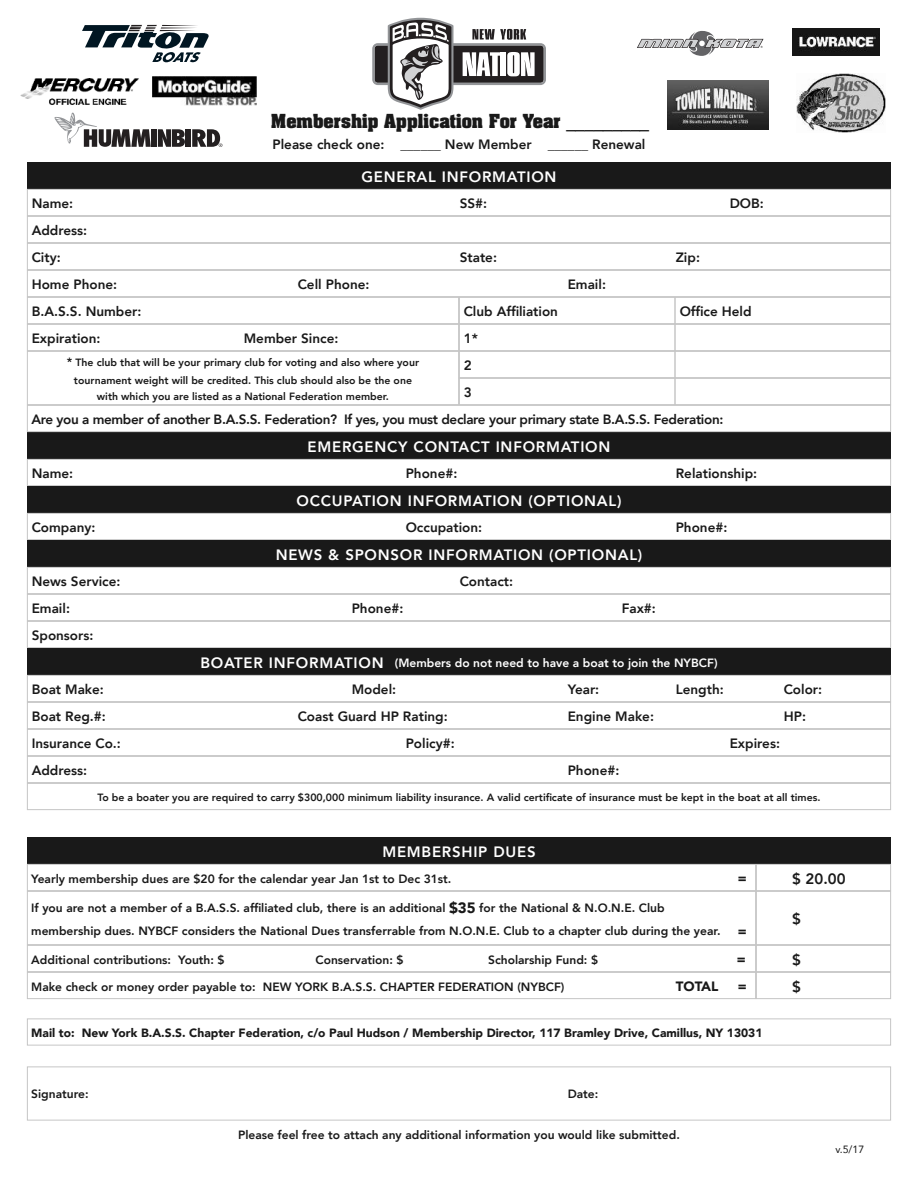
<style>
.page{position:relative;width:918px;height:1188px;background:#fff}
.page>*{position:absolute;margin:0;border:0;box-sizing:border-box;transform-origin:0 0}
.t1{font:700 16.5px "Aachen";color:#191919}
.t2{font:800 15px "Avenir";letter-spacing:.05em;color:#fff}
.t3{font:800 15px "Avenir";color:#191919}
.t4{font:800 13.5px/27px "Avenir";color:#191919}
.t5{font:800 13.5px "Avenir";letter-spacing:-.025em;color:#191919}
.t6{font:900 13.5px "Avenir";color:#191919}
.t7{font:800 12px/23.1px "Avenir";color:#191919}
.t8{font:900 12px "Avenir";color:#191919}
.t9{font:800 12px "Avenir";color:#fff}
.t10{font:800 10.5px/17.1px "Avenir";color:#191919;text-align:center}
.t11{font:10.5px "Avenir";color:#191919}
.s1{font-family:"Arial";font-weight:400}
.s2{font-size:12px}
.s3{font-size:15px}
.s4{font-weight:900;font-size:15px}
</style>
<div class="page">
<svg style="left:372px;top:18px;width:174px;height:92px"></svg>
<div style="left:27px;top:162px;width:864px;height:27px;background:#191919"></div>
<div style="left:27px;top:189px;width:864px;height:27px;border:1px solid #c6c6c6"></div>
<div style="left:27px;top:216px;width:864px;height:27px;border:1px solid #c6c6c6"></div>
<div style="left:27px;top:270px;width:864px;height:27px;border:1px solid #c6c6c6"></div>
<div style="left:27px;top:297px;width:432px;height:27px;border:1px solid #c6c6c6"></div>
<div style="left:459px;top:297px;width:432px;height:27px;border:1px solid #c6c6c6"></div>
<div style="left:27px;top:351px;width:432px;height:54px;border:1px solid #c6c6c6"></div>
<hr style="left:674px;top:297px;width:2px;height:108px;background:#c6c6c6">
<div style="left:459px;top:324px;width:432px;height:27px;border:1px solid #c6c6c6"></div>
<div style="left:459px;top:351px;width:432px;height:27px;border:1px solid #c6c6c6"></div>
<div style="left:459px;top:378px;width:432px;height:27px;border:1px solid #c6c6c6"></div>
<div style="left:27px;top:432px;width:864px;height:27px;background:#191919"></div>
<div style="left:27px;top:459px;width:864px;height:27px;border:1px solid #c6c6c6"></div>
<div style="left:27px;top:486px;width:864px;height:27px;background:#191919"></div>
<div style="left:27px;top:513px;width:864px;height:27px;border:1px solid #c6c6c6"></div>
<div style="left:27px;top:540px;width:864px;height:27px;background:#191919"></div>
<div style="left:27px;top:567px;width:864px;height:27px;border:1px solid #c6c6c6"></div>
<div style="left:27px;top:621px;width:864px;height:27px;border:1px solid #c6c6c6"></div>
<div style="left:27px;top:594px;width:864px;height:27px;border:1px solid #c6c6c6"></div>
<div style="left:27px;top:648px;width:864px;height:27px;background:#191919"></div>
<div style="left:27px;top:675px;width:864px;height:27px;border:1px solid #c6c6c6"></div>
<div style="left:27px;top:702px;width:864px;height:27px;border:1px solid #c6c6c6"></div>
<div style="left:27px;top:729px;width:864px;height:27px;border:1px solid #c6c6c6"></div>
<div style="left:27px;top:783px;width:864px;height:27px;border:1px solid #c6c6c6"></div>
<div style="left:27px;top:837px;width:864px;height:27px;background:#191919"></div>
<div style="left:27px;top:864px;width:729px;height:27px;border:1px solid #c6c6c6"></div>
<div style="left:27px;top:405px;width:864px;height:27px;border:1px solid #c6c6c6"></div>
<div style="left:756px;top:864px;width:135px;height:27px;border:1px solid #c6c6c6"></div>
<div style="left:27px;top:891px;width:729px;height:54px;border:1px solid #c6c6c6"></div>
<div style="left:756px;top:891px;width:135px;height:54px;border:1px solid #c6c6c6"></div>
<div style="left:756px;top:945px;width:135px;height:27px;border:1px solid #c6c6c6"></div>
<div style="left:27px;top:945px;width:729px;height:27px;border:1px solid #c6c6c6"></div>
<div style="left:756px;top:972px;width:135px;height:27px;border:1px solid #c6c6c6"></div>
<div style="left:27px;top:972px;width:729px;height:27px;border:1px solid #c6c6c6"></div>
<div style="left:27px;top:1018px;width:864px;height:28px;border:1px solid #c6c6c6"></div>
<div style="left:27px;top:1066px;width:864px;height:54px;border:1px solid #c6c6c6"></div>
<div style="left:27px;top:324px;width:432px;height:27px;border:1px solid #c6c6c6"></div>
<div style="left:27px;top:243px;width:864px;height:27px;border:1px solid #c6c6c6"></div>
<div style="left:27px;top:756px;width:864px;height:27px;border:1px solid #c6c6c6"></div>
<svg style="left:82px;top:25px;width:127px;height:37px"></svg>
<img style="left:793px;top:29px;width:86px;height:27px">
<img style="left:20px;top:78px;width:119px;height:27px">
<svg style="left:152px;top:76px;width:105px;height:30px"></svg>
<img style="left:152px;top:77px;width:104px;height:29px">
<svg style="left:55px;top:113px;width:96px;height:34px"></svg>
<div style="left:151px;top:129px;width:6px;height:18px;background:#231f20"></div>
<svg style="left:158px;top:129px;width:27px;height:18px"></svg>
<div style="left:185px;top:129px;width:6px;height:18px;background:#231f20"></div>
<svg style="left:192px;top:129px;width:31px;height:18px"></svg>
<svg style="left:637px;top:31px;width:127px;height:25px"></svg>
<img style="left:797px;top:73px;width:89px;height:60px">
<div style="left:666px;top:81px;width:104px;height:48px;background:linear-gradient(to bottom,#5e5e5e,#1a1a1a)"></div>
<img style="left:667px;top:81px;width:101px;height:48px">
<h1 class="t1" style="left:271px;top:112px;width:380px">Membership Application For Year <span class="s1">_________</span></h1>
<p class="t2" style="left:361px;top:167px;width:197px">GENERAL INFORMATION</p>
<p class="t4" style="left:273px;top:131px;width:374px">Please check one: ______ New Member ______ Renewal</p>
<p class="t4" style="left:32px;top:190px;width:43px">Name:</p>
<p class="t4" style="left:460px;top:190px;width:29px">SS#:</p>
<p class="t4" style="left:730px;top:190px;width:36px">DOB:</p>
<p class="t4" style="left:32px;top:217px;width:57px">Address:</p>
<p class="t4" style="left:32px;top:244px;width:31px">City:</p>
<p class="t4" style="left:460px;top:244px;width:39px">State:</p>
<p class="t4" style="left:676px;top:244px;width:26px">Zip:</p>
<p class="t4" style="left:32px;top:271px;width:87px">Home Phone:</p>
<p class="t4" style="left:298px;top:271px;width:73px">Cell Phone:</p>
<p class="t4" style="left:568px;top:271px;width:40px">Email:</p>
<p class="t4" style="left:32px;top:298px;width:111px">B.A.S.S. Number:</p>
<p class="t4" style="left:464px;top:298px;width:96px">Club Affiliation</p>
<p class="t4" style="left:680px;top:298px;width:73px">Office Held</p>
<p class="t4" style="left:32px;top:325px;width:70px">Expiration:</p>
<p class="t4" style="left:244px;top:325px;width:96px">Member Since:</p>
<p class="t10" style="left:67px;top:354px;width:354px"><span class="s2">*</span> The club that will be your primary club for voting and also where your tournament weight will be credited. This club should also be the one with which you are listed as a National Federation member.</p>
<p class="t4" style="left:464px;top:325px;width:16px">1*<br>2<br>3</p>
<p class="t5" style="left:31px;top:411px;width:694px">Are you a member of another B.A.S.S. Federation? If yes, you must declare your primary state B.A.S.S. Federation:</p>
<p class="t2" style="left:308px;top:437px;width:304px">EMERGENCY CONTACT INFORMATION</p>
<p class="t4" style="left:32px;top:460px;width:43px">Name:</p>
<p class="t4" style="left:406px;top:460px;width:53px">Phone#:</p>
<p class="t4" style="left:676px;top:460px;width:83px">Relationship:</p>
<p class="t2" style="left:296px;top:491px;width:327px">OCCuPATION INFORMATION (OPTIONAL)</p>
<p class="t4" style="left:32px;top:514px;width:65px">Company:</p>
<p class="t4" style="left:406px;top:514px;width:78px">Occupation:</p>
<p class="t4" style="left:676px;top:514px;width:53px">Phone#:</p>
<p class="t2" style="left:276px;top:545px;width:368px">NEWS &amp; SPONSOR INFORMATION (OPTIONAL)</p>
<p class="t4" style="left:32px;top:568px;width:90px">News Service:</p>
<p class="t4" style="left:460px;top:568px;width:55px">Contact:</p>
<p class="t4" style="left:32px;top:595px;width:40px">Email:</p>
<p class="t4" style="left:352px;top:595px;width:53px">Phone#:</p>
<p class="t4" style="left:622px;top:595px;width:36px">Fax#:</p>
<p class="t4" style="left:32px;top:622px;width:63px">Sponsors:</p>
<p class="t9" style="left:200px;top:655px;width:519px"><span class="s3">BOATER INFORMATION</span> (Members do not need to have a boat to join the NYBCF)</p>
<p class="t4" style="left:32px;top:676px;width:74px">Boat Make:</p>
<p class="t4" style="left:352px;top:676px;width:46px">Model:</p>
<p class="t4" style="left:568px;top:676px;width:33px">Year:</p>
<p class="t4" style="left:676px;top:676px;width:50px">Length:</p>
<p class="t4" style="left:784px;top:676px;width:40px">Color:</p>
<p class="t4" style="left:32px;top:703px;width:76px">Boat Reg.#:</p>
<p class="t4" style="left:298px;top:703px;width:152px">Coast Guard HP Rating:</p>
<p class="t4" style="left:568px;top:703px;width:88px">Engine Make:</p>
<p class="t4" style="left:784px;top:703px;width:24px">HP:</p>
<p class="t4" style="left:32px;top:730px;width:91px">Insurance Co.:</p>
<p class="t4" style="left:406px;top:730px;width:51px">Policy#:</p>
<p class="t4" style="left:730px;top:730px;width:52px">Expires:</p>
<p class="t4" style="left:32px;top:757px;width:57px">Address:</p>
<p class="t4" style="left:568px;top:757px;width:53px">Phone#:</p>
<p class="t10" style="left:97px;top:789px;width:725px">To be a boater you are required to carry $300,000 minimum liability insurance. A valid certificate of insurance must be kept in the boat at all times.</p>
<p class="t2" style="left:382px;top:842px;width:155px">MEMBERSHIP DuES</p>
<p class="t7" style="left:31px;top:867px;width:422px">Yearly membership dues are $20 for the calendar year Jan 1st to Dec 31st.</p>
<p class="t6" style="left:738px;top:869px;width:10px">=</p>
<p class="t7" style="left:31px;top:897px;width:691px">If you are not a member of a B.A.S.S. affiliated club, there is an additional <span class="s4">$35</span> for the National &amp; N.O.N.E. Club membership dues. NYBCF considers the National Dues transferrable from N.O.N.E. Club to a chapter club during the year.</p>
<p class="t6" style="left:738px;top:922px;width:10px">=</p>
<p class="t3" style="left:792px;top:869px;width:55px">$ 20.00</p>
<p class="t3" style="left:792px;top:909px;width:10px">$</p>
<p class="t7" style="left:31px;top:948px;width:195px">Additional contributions: Youth: $</p>
<p class="t7" style="left:316px;top:948px;width:90px">Conservation: $</p>
<p class="t7" style="left:488px;top:948px;width:111px">Scholarship Fund: $</p>
<p class="t6" style="left:737px;top:950px;width:10px">=</p>
<p class="t3" style="left:792px;top:950px;width:10px">$</p>
<p class="t7" style="left:31px;top:975px;width:535px">Make check or money order payable to: NEW YORK B.A.S.S. CHAPTER FEDERATION (NYBCF)</p>
<p class="t6" style="left:676px;top:977px;width:44px">TOTAL</p>
<p class="t6" style="left:738px;top:977px;width:10px">=</p>
<p class="t3" style="left:792px;top:977px;width:10px">$</p>
<p class="t8" style="left:31px;top:1025px;width:733px">Mail to: New York B.A.S.S. Chapter Federation, c/o Paul Hudson / Membership Director, 117 Bramley Drive, Camillus, NY 13031</p>
<p class="t7" style="left:31px;top:1083px;width:59px">Signature:</p>
<p class="t7" style="left:568px;top:1083px;width:32px">Date:</p>
<p class="t7" style="left:238px;top:1124px;width:443px">Please feel free to attach any additional information you would like submitted.</p>
<p class="t11" style="left:836px;top:1143px;width:30px">v.5/17</p>
</div>
